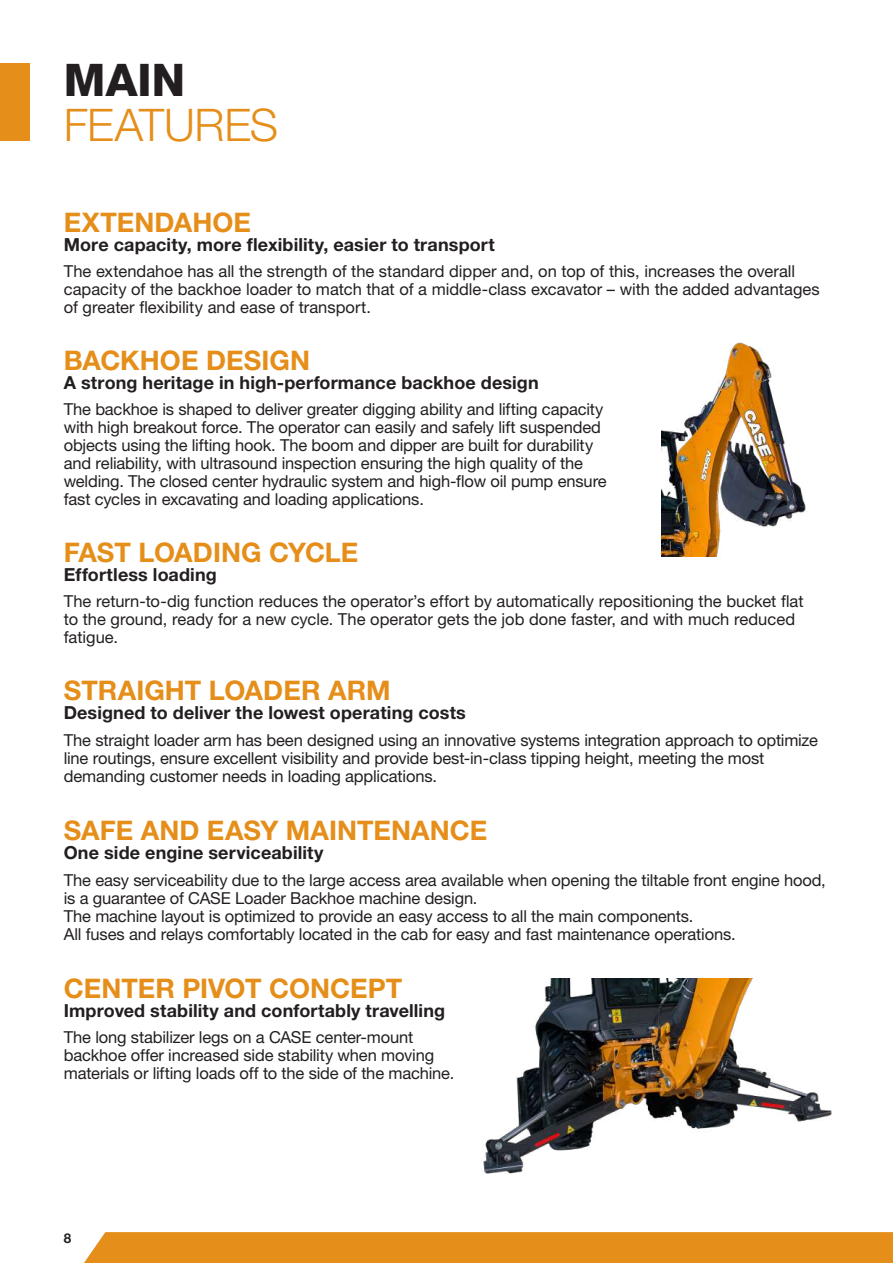
<style>
.page{position:relative;width:893px;height:1263px;background:#fff}
.page>*{position:absolute;margin:0;border:0;box-sizing:border-box;transform-origin:0 0}
.t1{font:300 45px "Helvetica Neue LT Pro";letter-spacing:-.005em;color:#e58e19}
.t2{font:800 45px "Helvetica Neue LT Pro";color:#231f20}
.t3{font:700 27px "Helvetica Neue LT Pro";color:#e58e19}
.t4{font:700 18px "Helvetica Neue LT Pro";letter-spacing:.005em;color:#231f20}
.t5{font:16.5px/18px "Helvetica Neue LT Pro";letter-spacing:-.01em;color:#231f20}
.t6{font:700 13.5px "Helvetica Neue LT Std";color:#231f20}
</style>
<div class="page">
<div style="left:84px;top:1232px;width:809px;height:31px;background:#e58e19"></div>
<div style="left:0;top:64px;width:30px;height:77px;background:#e58e19"></div>
<img style="left:483px;top:978px;width:349px;height:196px">
<img style="left:661px;top:342px;width:145px;height:214px">
<h1 class="t2" style="left:64px;top:53px;width:123px">MAIN</h1>
<h1 class="t1" style="left:64px;top:97px;width:216px">FEATURES</h1>
<h2 class="t3" style="left:64px;top:205px;width:189px">EXTENDAHOE</h2>
<p class="t4" style="left:64px;top:233px;width:432px">More capacity, more flexibility, easier to transport</p>
<p class="t5" style="left:64px;top:262px;width:757px">The extendahoe has all the strength of the standard dipper and, on top of this, increases the overall capacity of the backhoe loader to match that of a middle-class excavator – with the added advantages of greater flexibility and ease of transport.</p>
<h2 class="t3" style="left:64px;top:344px;width:248px">BACKHOE DESIGN</h2>
<p class="t4" style="left:64px;top:372px;width:476px">A strong heritage in high-performance backhoe design</p>
<p class="t5" style="left:64px;top:400px;width:544px">The backhoe is shaped to deliver greater digging ability and lifting capacity with high breakout force. The operator can easily and safely lift suspended objects using the lifting hook. The boom and dipper are built for durability and reliability, with ultrasound inspection ensuring the high quality of the welding. The closed center hydraulic system and high-flow oil pump ensure fast cycles in excavating and loading applications.</p>
<h2 class="t3" style="left:64px;top:535px;width:296px">FAST LOADING CYCLE</h2>
<p class="t4" style="left:64px;top:563px;width:154px">Effortless loading</p>
<p class="t5" style="left:64px;top:592px;width:741px">The return-to-dig function reduces the operator’s effort by automatically repositioning the bucket flat to the ground, ready for a new cycle. The operator gets the job done faster, and with much reduced fatigue.</p>
<h2 class="t3" style="left:64px;top:673px;width:328px">STRAIGHT LOADER ARM</h2>
<p class="t4" style="left:64px;top:701px;width:404px">Designed to deliver the lowest operating costs</p>
<p class="t5" style="left:64px;top:731px;width:756px">The straight loader arm has been designed using an innovative systems integration approach to optimize line routings, ensure excellent visibility and provide best-in-class tipping height, meeting the most demanding customer needs in loading applications.</p>
<h2 class="t3" style="left:64px;top:814px;width:425px">SAFE AND EASY MAINTENANCE</h2>
<p class="t4" style="left:64px;top:842px;width:261px">One side engine serviceability</p>
<p class="t5" style="left:64px;top:871px;width:763px">The easy serviceability due to the large access area available when opening the tiltable front engine hood, is a guarantee of CASE Loader Backhoe machine design.<br>The machine layout is optimized to provide an easy access to all the main components.<br>All fuses and relays comfortably located in the cab for easy and fast maintenance operations.</p>
<h2 class="t3" style="left:64px;top:971px;width:340px">CENTER PIVOT CONCEPT</h2>
<p class="t4" style="left:64px;top:999px;width:383px">Improved stability and confortably travelling</p>
<p class="t5" style="left:64px;top:1028px;width:392px">The long stabilizer legs on a CASE center-mount backhoe offer increased side stability when moving materials or lifting loads off to the side of the machine.</p>
<p class="t6" style="left:64px;top:1229px;width:9px">8</p>
</div>
